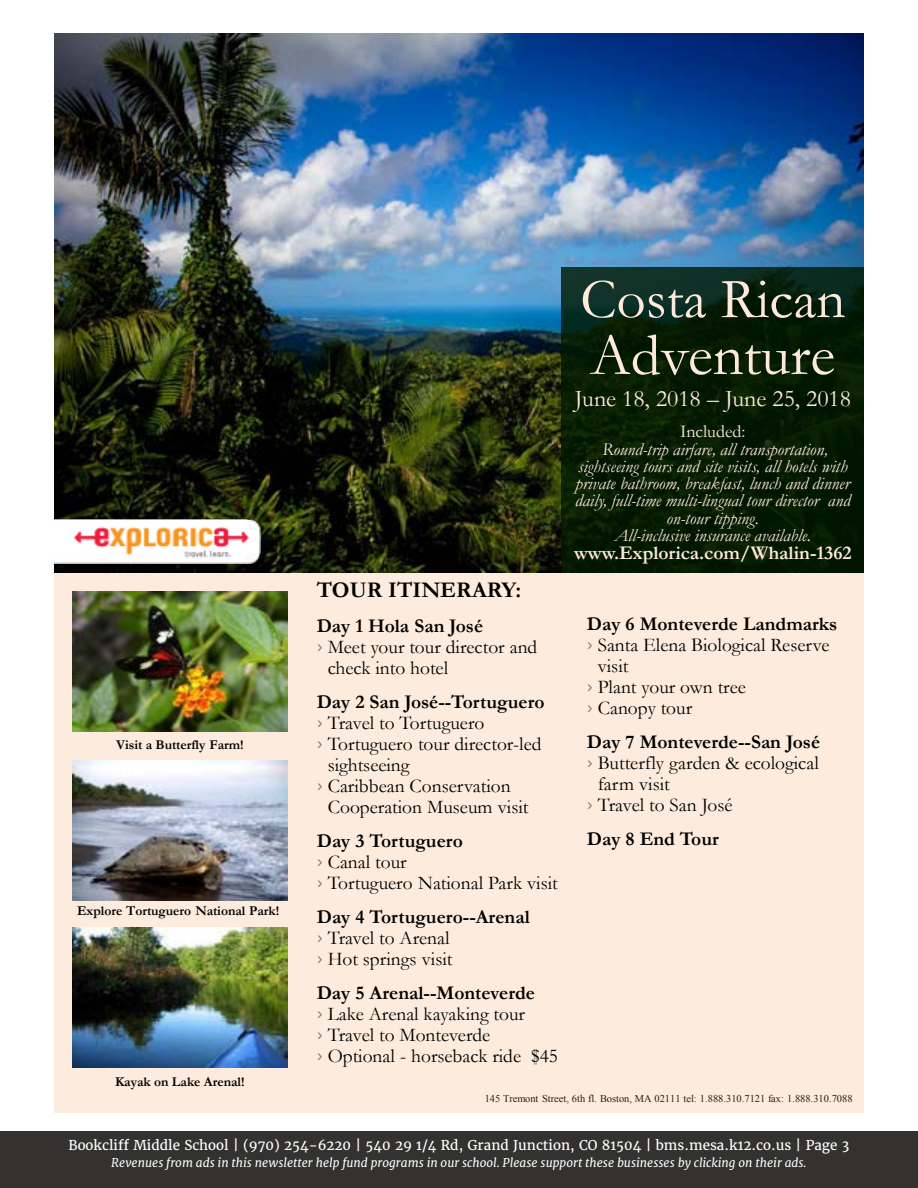
<style>
.page{position:relative;width:918px;height:1188px;background:#fff}
.page>*{position:absolute;margin:0;border:0;box-sizing:border-box;transform-origin:0 0}
.t1{font:60px "Garamond";color:#fdeada}
.t2{font:57.15px "Garamond";color:#fdeada}
.t3{font:24px "Garamond";color:#fdeada}
.t4{font:700 22.5px "Garamond";color:#000}
.t5{font:19.5px/21px "Garamond";color:#000}
.t6{font:700 19.5px "Garamond";color:#000}
.t7{font:700 19.5px "Garamond";color:#fdeada}
.t8{font:italic 18px/17.2px "Garamond";color:#fdeada;text-align:center}
.t9{font:18px "Garamond";color:#fdeada}
.t10{font:13.5px "Merriweather";color:#fff}
.t11{font:700 13.5px "Garamond";color:#000}
.t12{font:italic 12px "Merriweather";color:#fff}
.t13{font:10.5px "Times New Roman";color:#231f20}
.s1{font-family:"Segoe UI";color:#7f7f7f}
.s2{font-weight:700}
</style>
<div class="page">
<div style="left:0;top:1131px;width:918px;height:57px;background:#333231"></div>
<div style="left:54px;top:33px;width:810px;height:1080px;background:#fdecdd"></div>
<img style="left:72px;top:760px;width:216px;height:140px">
<img style="left:72px;top:928px;width:216px;height:140px">
<img style="left:72px;top:591px;width:216px;height:140px">
<img style="left:54px;top:33px;width:810px;height:540px">
<div style="left:562px;top:267px;width:302px;height:306px;background:#001a00;opacity:.8"></div>
<img style="left:54px;top:519px;width:207px;height:45px">
<p class="t11" style="left:116px;top:736px;width:129px">Visit a Butterfly Farm!</p>
<p class="t11" style="left:77px;top:902px;width:204px">Explore Tortuguero National Park!</p>
<p class="t11" style="left:115px;top:1072px;width:131px">Kayak on Lake Arenal!</p>
<p class="t4" style="left:317px;top:574px;width:206px">TOUR ITINERARY:</p>
<p class="t6" style="left:317px;top:612px;width:168px">Day 1 Hola San José</p>
<p class="t5" style="left:317px;top:635px;width:222px"><span class="s1">›</span> Meet your tour director and</p>
<p class="t5" style="left:328px;top:656px;width:122px">check into hotel</p>
<p class="t6" style="left:317px;top:688px;width:229px">Day 2 San José--Tortuguero</p>
<p class="t5" style="left:317px;top:712px;width:169px"><span class="s1">›</span> Travel to Tortuguero</p>
<p class="t5" style="left:317px;top:733px;width:226px"><span class="s1">›</span> Tortuguero tour director-led</p>
<p class="t5" style="left:328px;top:754px;width:83px">sightseeing</p>
<p class="t5" style="left:317px;top:775px;width:195px"><span class="s1">›</span> Caribbean Conservation</p>
<p class="t5" style="left:328px;top:796px;width:202px">Cooperation Museum visit</p>
<p class="t5" style="left:317px;top:830px;width:243px"><span class="s2">Day 3 Tortuguero<br></span><span class="s1">›</span> Canal tour<br><span class="s1">›</span> Tortuguero National Park visit</p>
<p class="t5" style="left:317px;top:906px;width:214px"><span class="s2">Day 4 Tortuguero--Arenal </span><span class="s1">›</span> Travel to Arenal<br><span class="s1">›</span> Hot springs visit</p>
<p class="t5" style="left:317px;top:982px;width:243px"><span class="s2">Day 5 Arenal--Monteverde<br></span><span class="s1">›</span> Lake Arenal kayaking tour<br><span class="s1">›</span> Travel to Monteverde<br><span class="s1">›</span> Optional - horseback ride $45</p>
<h2 class="t2" style="left:580px;top:261px;width:267px">Costa Rican</h2>
<h1 class="t1" style="left:590px;top:315px;width:247px">Adventure</h1>
<p class="t3" style="left:575px;top:382px;width:278px">June 18, 2018 – June 25, 2018</p>
<p class="t9" style="left:680px;top:420px;width:67px">Included:</p>
<p class="t8" style="left:575px;top:440px;width:277px">Round-trip airfare, all transportation, sightseeing tours and site visits, all hotels with private bathroom, breakfast, lunch and dinner daily, full-time multi-lingual tour director and on-tour tipping.<br>All-inclusive insurance available.</p>
<p class="t7" style="left:574px;top:540px;width:279px">www.Explorica.com/Whalin-1362</p>
<p class="t6" style="left:587px;top:610px;width:252px">Day 6 Monteverde Landmarks</p>
<p class="t5" style="left:587px;top:634px;width:244px"><span class="s1">›</span> Santa Elena Biological Reserve</p>
<p class="t5" style="left:598px;top:655px;width:32px">visit</p>
<p class="t5" style="left:587px;top:676px;width:161px"><span class="s1">›</span> Plant your own tree</p>
<p class="t5" style="left:587px;top:697px;width:107px"><span class="s1">›</span> Canopy tour</p>
<p class="t6" style="left:587px;top:729px;width:235px">Day 7 Monteverde--San José</p>
<p class="t5" style="left:587px;top:752px;width:233px"><span class="s1">›</span> Butterfly garden &amp; ecological</p>
<p class="t5" style="left:598px;top:773px;width:74px">farm visit</p>
<p class="t5" style="left:587px;top:794px;width:147px"><span class="s1">›</span> Travel to San José</p>
<p class="t6" style="left:587px;top:826px;width:133px">Day 8 End Tour</p>
<p class="t13" style="left:485px;top:1092px;width:369px">145 Tremont Street, 6th fl. Boston, MA 02111 tel: 1.888.310.7121 fax: 1.888.310.7088</p>
<p class="t10" style="left:69px;top:1137px;width:782px">Bookcliff Middle School | (970) 254-6220 | 540 29 1/4 Rd, Grand Junction, CO 81504 | bms.mesa.k12.co.us | Page 3</p>
<p class="t12" style="left:111px;top:1155px;width:697px">Revenues from ads in this newsletter help fund programs in our school. Please support these businesses by clicking on their ads.</p>
</div>
